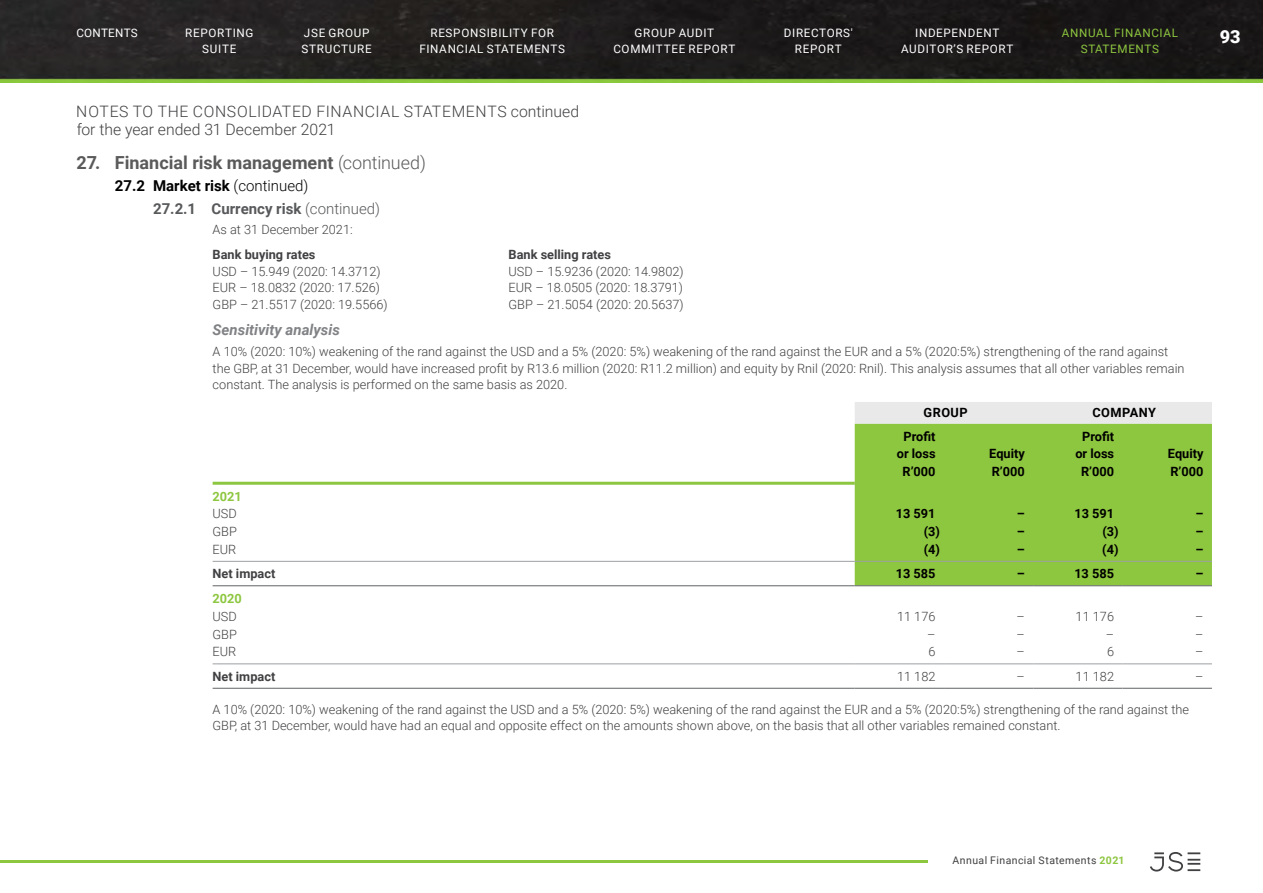
<style>
.page{position:relative;width:1263px;height:893px;background:#fff}
.page>*{position:absolute;margin:0;border:0;box-sizing:border-box;transform-origin:0 0}
.t1{font:700 18px "Roboto";color:#5a5a5a}
.t2{font:900 18px "Roboto";color:#fff}
.t3{font:300 15.75px/18px "Roboto";letter-spacing:.01em;color:#414042}
.t4{font:700 15px/22.2px "Roboto";color:#58595b}
.t5{font:italic 700 15px "Roboto";color:#808285}
.t6{font:300 12.75px/16.5px "Roboto";color:#414042}
.t7{font:700 12.75px/16.5px "Roboto";color:#000;text-align:center}
.t8{font:700 12.75px "Roboto";color:#414042}
.t9{font:700 12.75px "Roboto";color:#8dc63f}
.t10{font:700 12.75px "Roboto";letter-spacing:.035em;color:#000}
.t11{font:11.7px/16px "Roboto";letter-spacing:.055em;color:#fff;text-align:center}
.t12{font:11.7px/16px "Roboto";letter-spacing:.06em;color:#8dc63f;text-align:center}
.t13{font:11.7px "Roboto";letter-spacing:.025em;color:#fff}
.t14{font:10.5px "Roboto";letter-spacing:.04em;color:#414042}
.s1{font-weight:300}
.s2{color:#000}
.s3{font-weight:300;color:#000}
.s4{font-weight:700;color:#8dc63f}
</style>
<div class="page">
<img style="left:0;top:0;width:1263px;height:82px">
<svg style="left:1150px;top:852px;width:50px;height:19px"></svg>
<hr style="left:0;top:861px;width:927px;height:2px;background:#8dc63f">
<div style="left:855px;top:402px;width:357px;height:22px;background:#e9e9ea"></div>
<div style="left:855px;top:424px;width:357px;height:161px;background:#8dc63f"></div>
<hr style="left:213px;top:482px;width:642px;height:3px;background:#8dc63f">
<hr style="left:855px;top:482px;width:89px;height:3px;background:#8dc63f">
<hr style="left:944px;top:482px;width:89px;height:3px;background:#8dc63f">
<hr style="left:1033px;top:482px;width:90px;height:3px;background:#8dc63f">
<hr style="left:1123px;top:482px;width:89px;height:3px;background:#8dc63f">
<hr style="left:213px;top:561px;width:642px;height:1px;background:#9d9fa2">
<hr style="left:855px;top:561px;width:89px;height:1px;background:#9d9fa2">
<hr style="left:944px;top:561px;width:89px;height:1px;background:#9d9fa2">
<hr style="left:1033px;top:561px;width:90px;height:1px;background:#9d9fa2">
<hr style="left:1123px;top:561px;width:89px;height:1px;background:#9d9fa2">
<hr style="left:213px;top:663px;width:642px;height:1px;background:#9d9fa2">
<hr style="left:855px;top:663px;width:89px;height:1px;background:#9d9fa2">
<hr style="left:944px;top:663px;width:89px;height:1px;background:#9d9fa2">
<hr style="left:1033px;top:663px;width:90px;height:1px;background:#9d9fa2">
<hr style="left:1123px;top:663px;width:89px;height:1px;background:#9d9fa2">
<hr style="left:213px;top:585px;width:642px;height:1px;background:#727476">
<hr style="left:855px;top:585px;width:89px;height:1px;background:#727476">
<hr style="left:944px;top:585px;width:89px;height:1px;background:#727476">
<hr style="left:1033px;top:585px;width:90px;height:1px;background:#727476">
<hr style="left:1123px;top:585px;width:89px;height:1px;background:#727476">
<hr style="left:213px;top:688px;width:642px;height:1px;background:#727476">
<hr style="left:855px;top:688px;width:89px;height:1px;background:#727476">
<hr style="left:944px;top:688px;width:89px;height:1px;background:#727476">
<hr style="left:1033px;top:688px;width:90px;height:1px;background:#727476">
<hr style="left:1123px;top:688px;width:89px;height:1px;background:#727476">
<p class="t11" style="left:301px;top:25px;width:72px;text-align:left">JSE GROUP<br>STRUCTURE</p>
<p class="t11" style="left:784px;top:25px;width:70px">DIRECTORS'<br>REPORT</p>
<p class="t11" style="left:901px;top:25px;width:114px">INDEPENDENT<br>AUDITOR’S REPORT</p>
<p class="t12" style="left:1062px;top:25px;width:118px">ANNUAL FINANCIAL<br>STATEMENTS</p>
<p class="t13" style="left:76px;top:25px;width:63px">CONTENTS</p>
<p class="t11" style="left:419px;top:25px;width:147px">RESPONSIBILITY FOR<br>FINANCIAL STATEMENTS</p>
<p class="t11" style="left:613px;top:25px;width:124px">GROUP AUDIT<br>COMMITTEE REPORT</p>
<p class="t11" style="left:185px;top:25px;width:70px">REPORTING<br>SUITE</p>
<h1 class="t2" style="left:1220px;top:24px;width:22px">93</h1>
<p class="t3" style="left:77px;top:102px;width:504px">NOTES TO THE CONSOLIDATED FINANCIAL STATEMENTS continued for the year ended 31 December 2021</p>
<h1 class="t1" style="left:77px;top:150px;width:351px">27. Financial risk management <span class="s1">(continued)</span></h1>
<p class="t4" style="left:153px;top:174px;width:228px;text-indent:-38px"><span class="s2">27.2 Market risk</span> <span class="s3">(continued)<br></span>27.2.1 Currency risk <span class="s1">(continued)</span></p>
<p class="t6" style="left:213px;top:221px;width:142px">As at 31 December 2021:</p>
<p class="t8" style="left:213px;top:246px;width:104px">Bank buying rates</p>
<p class="t8" style="left:509px;top:246px;width:104px">Bank selling rates</p>
<p class="t6" style="left:213px;top:263px;width:169px">USD – 15.949 (2020: 14.3712)</p>
<p class="t6" style="left:509px;top:263px;width:177px">USD – 15.9236 (2020: 14.9802)</p>
<p class="t6" style="left:213px;top:279px;width:169px">EUR – 18.0832 (2020: 17.526)</p>
<p class="t6" style="left:509px;top:279px;width:176px">EUR – 18.0505 (2020: 18.3791)</p>
<p class="t6" style="left:213px;top:296px;width:177px">GBP – 21.5517 (2020: 19.5566)</p>
<p class="t6" style="left:509px;top:296px;width:177px">GBP – 21.5054 (2020: 20.5637)</p>
<p class="t5" style="left:213px;top:320px;width:129px">Sensitivity analysis</p>
<p class="t6" style="left:213px;top:343px;width:973px">A 10% (2020: 10%) weakening of the rand against the USD and a 5% (2020: 5%) weakening of the rand against the EUR and a 5% (2020:5%) strengthening of the rand against the GBP, at 31 December, would have increased profit by R13.6 million (2020: R11.2 million) and equity by Rnil (2020: Rnil). This analysis assumes that all other variables remain constant. The analysis is performed on the same basis as 2020.</p>
<p class="t7" style="left:924px;top:404px;width:46px">GROUP</p>
<p class="t10" style="left:1092px;top:404px;width:65px">COMPANY</p>
<p class="t7" style="left:897px;top:428px;width:40px">Profit or loss</p>
<p class="t7" style="left:1075px;top:428px;width:40px">Profit or loss</p>
<p class="t7" style="left:989px;top:445px;width:37px">Equity</p>
<p class="t7" style="left:1168px;top:445px;width:37px">Equity</p>
<p class="t7" style="left:902px;top:462px;width:35px">R’000</p>
<p class="t7" style="left:992px;top:462px;width:35px">R’000</p>
<p class="t7" style="left:1081px;top:462px;width:35px">R’000</p>
<p class="t7" style="left:1170px;top:462px;width:35px">R’000</p>
<p class="t9" style="left:213px;top:487px;width:31px">2021</p>
<p class="t6" style="left:213px;top:505px;width:26px">USD</p>
<p class="t7" style="left:896px;top:505px;width:41px">13 591</p>
<p class="t7" style="left:1017px;top:505px;width:10px">–</p>
<p class="t7" style="left:1074px;top:505px;width:41px">13 591</p>
<p class="t7" style="left:1195px;top:505px;width:10px">–</p>
<p class="t6" style="left:213px;top:523px;width:26px">GBP</p>
<p class="t7" style="left:924px;top:523px;width:18px">(3)</p>
<p class="t7" style="left:1017px;top:523px;width:10px">–</p>
<p class="t7" style="left:1102px;top:523px;width:18px">(3)</p>
<p class="t7" style="left:1195px;top:523px;width:10px">–</p>
<p class="t6" style="left:213px;top:540px;width:25px">EUR</p>
<p class="t7" style="left:924px;top:540px;width:18px">(4)</p>
<p class="t7" style="left:1017px;top:540px;width:10px">–</p>
<p class="t7" style="left:1102px;top:540px;width:18px">(4)</p>
<p class="t7" style="left:1195px;top:540px;width:10px">–</p>
<p class="t8" style="left:213px;top:565px;width:64px">Net impact</p>
<p class="t7" style="left:896px;top:565px;width:41px">13 585</p>
<p class="t7" style="left:1017px;top:565px;width:10px">–</p>
<p class="t7" style="left:1074px;top:565px;width:41px">13 585</p>
<p class="t7" style="left:1195px;top:565px;width:10px">–</p>
<p class="t9" style="left:213px;top:590px;width:31px">2020</p>
<p class="t6" style="left:213px;top:608px;width:26px">USD</p>
<p class="t6" style="left:897px;top:608px;width:40px">11 176</p>
<p class="t6" style="left:1016px;top:608px;width:10px">–</p>
<p class="t6" style="left:1076px;top:608px;width:40px">11 176</p>
<p class="t6" style="left:1195px;top:608px;width:10px">–</p>
<p class="t6" style="left:213px;top:625px;width:26px">GBP</p>
<p class="t6" style="left:927px;top:625px;width:10px">–</p>
<p class="t6" style="left:1016px;top:625px;width:10px">–</p>
<p class="t6" style="left:1106px;top:625px;width:10px">–</p>
<p class="t6" style="left:1195px;top:625px;width:10px">–</p>
<p class="t6" style="left:213px;top:643px;width:25px">EUR</p>
<p class="t6" style="left:928px;top:643px;width:9px">6</p>
<p class="t6" style="left:1016px;top:643px;width:10px">–</p>
<p class="t6" style="left:1107px;top:643px;width:9px">6</p>
<p class="t6" style="left:1195px;top:643px;width:10px">–</p>
<p class="t8" style="left:213px;top:667px;width:64px">Net impact</p>
<p class="t6" style="left:897px;top:667px;width:40px">11 182</p>
<p class="t6" style="left:1016px;top:667px;width:10px">–</p>
<p class="t6" style="left:1076px;top:667px;width:40px">11 182</p>
<p class="t6" style="left:1195px;top:667px;width:10px">–</p>
<p class="t6" style="left:213px;top:701px;width:978px">A 10% (2020: 10%) weakening of the rand against the USD and a 5% (2020: 5%) weakening of the rand against the EUR and a 5% (2020:5%) strengthening of the rand against the<br>GBP, at 31 December, would have had an equal and opposite effect on the amounts shown above, on the basis that all other variables remained constant.</p>
<p class="t14" style="left:952px;top:853px;width:174px">Annual Financial Statements <span class="s4">2021</span></p>
</div>
